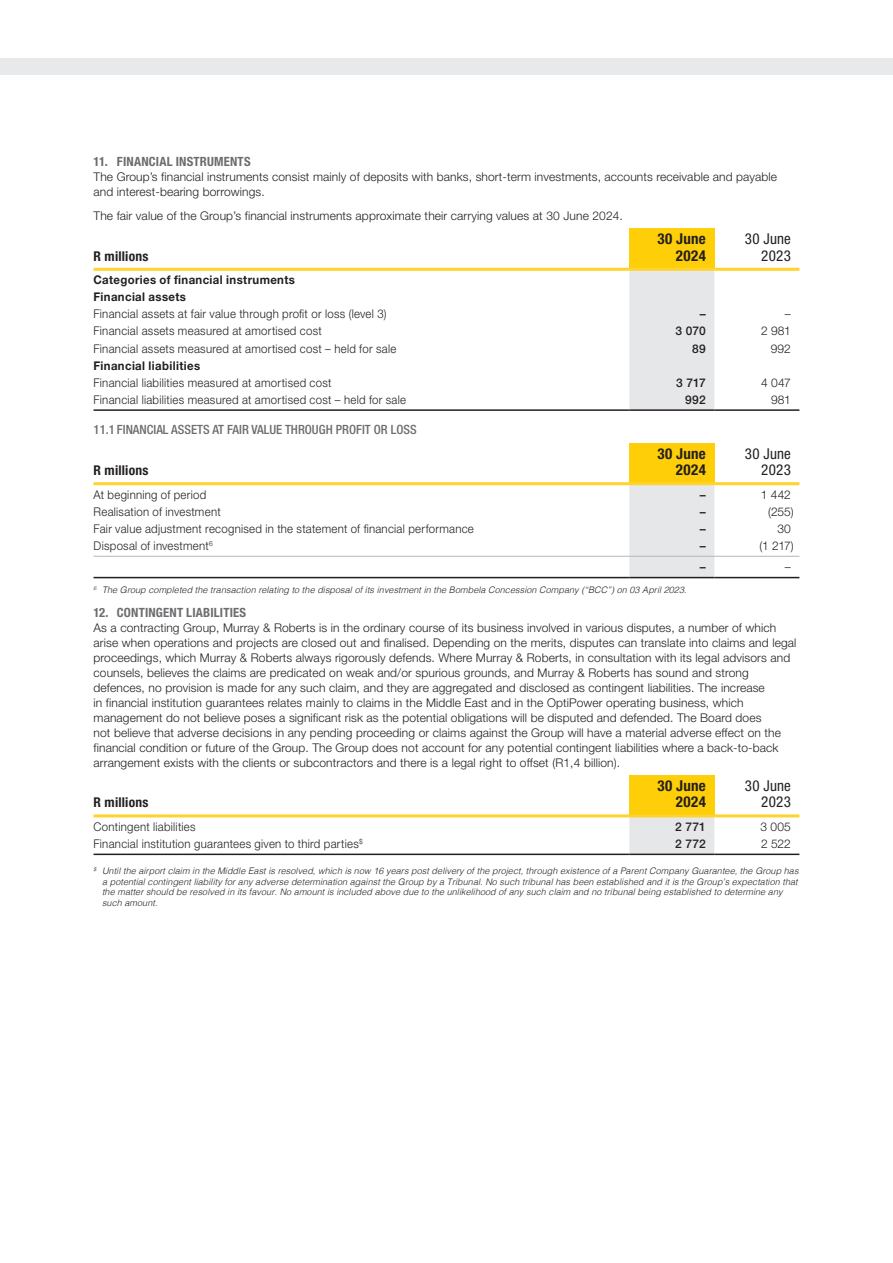
<style>
.page{position:relative;width:893px;height:1263px;background:#fff}
.page>*{position:absolute;margin:0;border:0;box-sizing:border-box;transform-origin:0 0}
._2024{font:700 condensed 15px "Helvetica Neue LT Std";letter-spacing:.025em;color:#231f20}
._2023{font:condensed 15px "Helvetica Neue LT Std";letter-spacing:.02em;color:#231f20}
.R_millions{font:700 condensed 13.5px "Helvetica Neue LT Std";letter-spacing:.02em;color:#231f20}
.Notes_level_2{font:500 condensed 12.75px "Helvetica Neue LT Std";color:#6c6d70}
.Notes_level_1{font:700 condensed 12.75px "Helvetica Neue LT Std";letter-spacing:.015em;color:#6c6d70}
.Notes_body{font:300 12px/15px "Helvetica Neue LT Std";letter-spacing:.01em;color:#231f20}
.Table_text{font:300 12px "Helvetica Neue LT Std";letter-spacing:.025em;color:#231f20;scale:.95 1}
.table_level_2{font:700 12px "Helvetica Neue LT Std";letter-spacing:.035em;color:#231f20;scale:.95 1}
.table_figs{font:300 12px "Helvetica Neue LT Std";letter-spacing:.005em;color:#231f20}
.table_bold_figs{font:500 12px "Helvetica Neue LT Std";letter-spacing:.015em;color:#231f20}
.Footnotes{font:italic 300 9px/10.5px "Helvetica";letter-spacing:.01em;color:#231f20}
</style>
<div class="page">
<div style="left:0;top:58px;width:893px;height:17px;background:#e8e9ea"></div>
<div style="left:629px;top:228px;width:85px;height:41px;background:#fece08"></div>
<div style="left:629px;top:271px;width:85px;height:138px;background:#e6e7e9"></div>
<hr style="left:94px;top:409px;width:535px;height:2px;background:#231f20">
<hr style="left:629px;top:409px;width:85px;height:2px;background:#231f20">
<hr style="left:714px;top:409px;width:85px;height:2px;background:#231f20">
<hr style="left:94px;top:268px;width:535px;height:3px;background:#ffd22c">
<hr style="left:629px;top:268px;width:85px;height:3px;background:#ffd22c">
<hr style="left:714px;top:268px;width:85px;height:3px;background:#ffd22c">
<div style="left:629px;top:443px;width:85px;height:41px;background:#fece08"></div>
<div style="left:629px;top:485px;width:85px;height:92px;background:#e6e7e9"></div>
<hr style="left:94px;top:577px;width:535px;height:1px;background:#231f20">
<hr style="left:629px;top:577px;width:85px;height:1px;background:#231f20">
<hr style="left:714px;top:577px;width:85px;height:1px;background:#231f20">
<hr style="left:94px;top:556px;width:535px;height:1px;background:#b2b7bb">
<hr style="left:629px;top:556px;width:85px;height:1px;background:#b2b7bb">
<hr style="left:714px;top:556px;width:85px;height:1px;background:#b2b7bb">
<hr style="left:94px;top:482px;width:535px;height:3px;background:#ffd22c">
<hr style="left:629px;top:482px;width:85px;height:3px;background:#ffd22c">
<hr style="left:714px;top:482px;width:85px;height:3px;background:#ffd22c">
<div style="left:629px;top:775px;width:85px;height:41px;background:#fece08"></div>
<div style="left:629px;top:817px;width:85px;height:36px;background:#e6e7e9"></div>
<hr style="left:94px;top:853px;width:535px;height:2px;background:#231f20">
<hr style="left:629px;top:853px;width:85px;height:2px;background:#231f20">
<hr style="left:714px;top:853px;width:85px;height:2px;background:#231f20">
<hr style="left:94px;top:814px;width:535px;height:3px;background:#ffd22c">
<hr style="left:629px;top:814px;width:85px;height:3px;background:#ffd22c">
<hr style="left:714px;top:814px;width:85px;height:3px;background:#ffd22c">
<p class="Notes_level_1" style="left:94px;top:154px;width:159px">11. FINANCIAL INSTRUMENTS</p>
<p class="Notes_body" style="left:94px;top:169px;width:685px">The Group’s financial instruments consist mainly of deposits with banks, short-term investments, accounts receivable and payable and interest-bearing borrowings.</p>
<p class="Notes_body" style="left:94px;top:208px;width:531px">The fair value of the Group’s financial instruments approximate their carrying values at 30 June 2024.</p>
<p class="R_millions" style="left:94px;top:248px;width:57px">R millions</p>
<p class="_2024" style="left:657px;top:230px;width:50px">30 June</p>
<p class="_2024" style="left:676px;top:246px;width:32px">2024</p>
<p class="_2023" style="left:745px;top:230px;width:48px">30 June</p>
<p class="_2023" style="left:761px;top:247px;width:31px">2023</p>
<p class="table_level_2" style="left:94px;top:272px;width:214px">Categories of financial instruments</p>
<p class="table_level_2" style="left:94px;top:290px;width:99px">Financial assets</p>
<p class="Table_text" style="left:94px;top:307px;width:310px">Financial assets at fair value through profit or loss (level 3)</p>
<p class="table_bold_figs" style="left:700px;top:307px;width:7px">–</p>
<p class="table_figs" style="left:785px;top:307px;width:7px">–</p>
<p class="Table_text" style="left:94px;top:324px;width:242px">Financial assets measured at amortised cost</p>
<p class="table_bold_figs" style="left:675px;top:324px;width:32px">3 070</p>
<p class="table_figs" style="left:761px;top:324px;width:31px">2 981</p>
<p class="Table_text" style="left:94px;top:341px;width:320px">Financial assets measured at amortised cost – held for sale</p>
<p class="table_bold_figs" style="left:692px;top:341px;width:15px">89</p>
<p class="table_figs" style="left:771px;top:341px;width:22px">992</p>
<p class="table_level_2" style="left:94px;top:358px;width:114px">Financial liabilities</p>
<p class="Table_text" style="left:94px;top:375px;width:252px">Financial liabilities measured at amortised cost</p>
<p class="table_bold_figs" style="left:676px;top:375px;width:31px">3 717</p>
<p class="table_figs" style="left:761px;top:375px;width:31px">4 047</p>
<p class="Table_text" style="left:94px;top:392px;width:330px">Financial liabilities measured at amortised cost – held for sale</p>
<p class="table_bold_figs" style="left:685px;top:392px;width:22px">992</p>
<p class="table_figs" style="left:771px;top:392px;width:21px">981</p>
<p class="Notes_level_2" style="left:94px;top:422px;width:325px">11.1 FINANCIAL ASSETS AT FAIR VALUE THROUGH PROFIT OR LOSS</p>
<p class="R_millions" style="left:94px;top:462px;width:57px">R millions</p>
<p class="_2024" style="left:657px;top:444px;width:50px">30 June</p>
<p class="_2024" style="left:676px;top:461px;width:32px">2024</p>
<p class="_2023" style="left:745px;top:445px;width:48px">30 June</p>
<p class="_2023" style="left:761px;top:461px;width:31px">2023</p>
<p class="Table_text" style="left:94px;top:487px;width:120px">At beginning of period</p>
<p class="table_bold_figs" style="left:700px;top:487px;width:7px">–</p>
<p class="table_figs" style="left:761px;top:487px;width:31px">1 442</p>
<p class="Table_text" style="left:94px;top:504px;width:135px">Realisation of investment</p>
<p class="table_bold_figs" style="left:700px;top:504px;width:7px">–</p>
<p class="table_figs" style="left:768px;top:504px;width:27px">(255)</p>
<p class="Table_text" style="left:94px;top:521px;width:402px">Fair value adjustment recognised in the statement of financial performance</p>
<p class="table_bold_figs" style="left:700px;top:521px;width:7px">–</p>
<p class="table_figs" style="left:777px;top:521px;width:15px">30</p>
<p class="Table_text" style="left:94px;top:538px;width:127px">Disposal of investment<sup>6</sup></p>
<p class="table_bold_figs" style="left:700px;top:538px;width:7px">–</p>
<p class="table_figs" style="left:759px;top:538px;width:36px">(1 217)</p>
<p class="table_bold_figs" style="left:700px;top:560px;width:7px">–</p>
<p class="table_figs" style="left:785px;top:560px;width:7px">–</p>
<p class="Footnotes" style="left:94px;top:584px;width:595px"><sup>6</sup> The Group completed the transaction relating to the disposal of its investment in the Bombela Concession Company (“BCC”) on 03 April 2023.</p>
<p class="Notes_level_1" style="left:94px;top:604px;width:154px">12. CONTINGENT LIABILITIES</p>
<p class="Notes_body" style="left:94px;top:620px;width:704px">As a contracting Group, Murray &amp; Roberts is in the ordinary course of its business involved in various disputes, a number of which arise when operations and projects are closed out and finalised. Depending on the merits, disputes can translate into claims and legal proceedings, which Murray &amp; Roberts always rigorously defends. Where Murray &amp; Roberts, in consultation with its legal advisors and counsels, believes the claims are predicated on weak and/or spurious grounds, and Murray &amp; Roberts has sound and strong defences, no provision is made for any such claim, and they are aggregated and disclosed as contingent liabilities. The increase<br>in financial institution guarantees relates mainly to claims in the Middle East and in the OptiPower operating business, which management do not believe poses a significant risk as the potential obligations will be disputed and defended. The Board does<br>not believe that adverse decisions in any pending proceeding or claims against the Group will have a material adverse effect on the financial condition or future of the Group. The Group does not account for any potential contingent liabilities where a back-to-back arrangement exists with the clients or subcontractors and there is a legal right to offset (R1,4 billion).</p>
<p class="R_millions" style="left:94px;top:794px;width:57px">R millions</p>
<p class="_2024" style="left:657px;top:776px;width:50px">30 June</p>
<p class="_2024" style="left:676px;top:793px;width:32px">2024</p>
<p class="_2023" style="left:745px;top:777px;width:48px">30 June</p>
<p class="_2023" style="left:761px;top:793px;width:31px">2023</p>
<p class="Table_text" style="left:94px;top:819px;width:109px">Contingent liabilities</p>
<p class="table_bold_figs" style="left:675px;top:819px;width:32px">2 771</p>
<p class="table_figs" style="left:760px;top:819px;width:32px">3 005</p>
<p class="Table_text" style="left:94px;top:836px;width:285px">Financial institution guarantees given to third parties<sup>$</sup></p>
<p class="table_bold_figs" style="left:675px;top:836px;width:32px">2 772</p>
<p class="table_figs" style="left:761px;top:836px;width:31px">2 522</p>
<p class="Footnotes" style="left:102px;top:865px;width:698px;text-indent:-9px"><sup>$</sup> Until the airport claim in the Middle East is resolved, which is now 16 years post delivery of the project, through existence of a Parent Company Guarantee, the Group has a potential contingent liability for any adverse determination against the Group by a Tribunal. No such tribunal has been established and it is the Group’s expectation that the matter should be resolved in its favour. No amount is included above due to the unlikelihood of any such claim and no tribunal being established to determine any such amount.</p>
</div>
